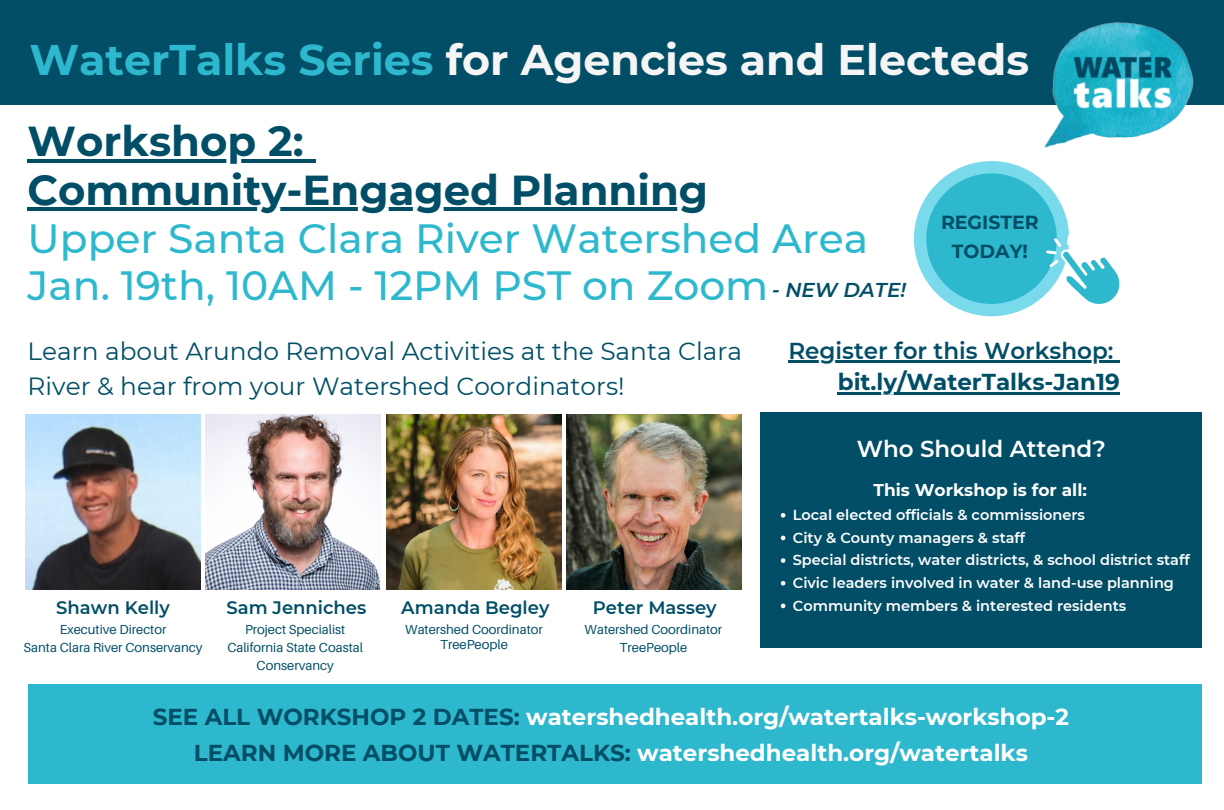
<style>
.page{position:relative;width:1224px;height:810px;background:#014e66}
.page>*{position:absolute;margin:0;border:0;box-sizing:border-box;transform-origin:0 0}
.t1{font:700 42.8px "Montserrat";color:#f6f5f5}
.t2{font:700 41.8px/48.8px "Montserrat";color:#014e66}
.t3{font:500 40.8px/47.2px "Montserrat";color:#2db8ce}
.t4{font:24.8px/34.5px "Montserrat";color:#014e66}
.t5{font:700 23px/36px "Montserrat";color:#fff;text-align:center}
.t6{font:600 23px "Montserrat";color:#014e66}
.t7{font:700 23px "Montserrat";color:#014e66}
.t8{font:600 23px "Montserrat";color:#fff}
.t9{font:italic 600 20px "Montserrat";color:#014e66}
.t10{font:700 18.9px/29.2px "Montserrat";color:#014e66;text-align:center}
.t11{font:600 18px "Montserrat";color:#014e66}
.t12{font:700 17px "Montserrat";color:#fff}
.t13{font:600 14.5px/22.7px "Montserrat";color:#fff}
.t14{font:13.1px/18px "Aileron";color:#014e66;text-align:center}
.s1{color:#2db8ce}
.s2{color:#014e66}
</style>
<div class="page">
<div style="left:0;top:105px;width:1224px;height:705px;background:#fff"></div>
<div style="left:761px;top:412px;width:441px;height:236px;background:#014e66"></div>
<img style="left:1044px;top:22px;width:150px;height:126px">
<hr style="left:28px;top:159px;width:276px;height:3px;background:#014e66">
<svg style="left:304px;top:159px;width:12px;height:3px"></svg>
<svg style="left:28px;top:207px;width:680px;height:4px;background:#2b6b7f"></svg>
<div style="left:28px;top:684px;width:1174px;height:100px;background:#2db8ce"></div>
<img style="left:26px;top:414px;width:175px;height:175px">
<div style="left:914px;top:161px;width:155px;height:155px;background:#79daeb;border-radius:50%"></div>
<div style="left:926px;top:173px;width:131px;height:131px;background:#2db8ce;border-radius:50%"></div>
<svg style="left:1045px;top:232px;width:75px;height:72px"></svg>
<svg style="left:781px;top:513px;width:4px;height:5px"></svg>
<svg style="left:781px;top:536px;width:4px;height:4px"></svg>
<svg style="left:781px;top:558px;width:4px;height:5px"></svg>
<svg style="left:781px;top:581px;width:4px;height:5px"></svg>
<svg style="left:781px;top:604px;width:4px;height:4px"></svg>
<img style="left:386px;top:414px;width:175px;height:175px">
<img style="left:566px;top:414px;width:175px;height:175px">
<hr style="left:788px;top:360px;width:325px;height:3px;background:#014e66">
<svg style="left:1113px;top:360px;width:7px;height:3px"></svg>
<hr style="left:838px;top:392px;width:267px;height:2px;background:#014e66">
<svg style="left:1105px;top:392px;width:15px;height:2px"></svg>
<img style="left:206px;top:414px;width:175px;height:175px">
<h1 class="t1" style="left:30px;top:33px;width:1001px"><span class="s1">WaterTalks Series</span> for Agencies and Electeds</h1>
<h2 class="t2" style="left:28px;top:117px;width:682px">Workshop 2:<br>Community-Engaged Planning</h2>
<h3 class="t3" style="left:28px;top:215px;width:842px">Upper Santa Clara River Watershed Area<br>Jan. 19th, 10AM - 12PM PST on Zoom</h3>
<h3 class="t4" style="left:28px;top:334px;width:716px">Learn about Arundo Removal Activities at the Santa Clara<br>River &amp; hear from your Watershed Coordinators!</h3>
<h3 class="t10" style="left:941px;top:208px;width:99px">REGISTER<br>TODAY!</h3>
<h3 class="t9" style="left:772px;top:277px;width:135px">- NEW DATE!</h3>
<h3 class="t6" style="left:788px;top:337px;width:326px">Register for this Workshop:</h3>
<h3 class="t7" style="left:838px;top:368px;width:284px">bit.ly/WaterTalks-Jan19</h3>
<h3 class="t8" style="left:857px;top:435px;width:251px">Who Should Attend?</h3>
<p class="t11" style="left:56px;top:597px;width:115px">Shawn Kelly</p>
<p class="t14" style="left:24px;top:620px;width:180px">Executive Director<br>Santa Clara River Conservancy</p>
<p class="t11" style="left:226px;top:597px;width:141px">Sam Jenniches</p>
<p class="t14" style="left:227px;top:620px;width:137px">Project Specialist<br>California State Coastal<br>Conservancy</p>
<p class="t11" style="left:401px;top:597px;width:150px">Amanda Begley</p>
<p class="t14" style="left:405px;top:621px;width:139px;line-height:15.6px">Watershed Coordinator<br>TreePeople</p>
<p class="t11" style="left:593px;top:597px;width:125px">Peter Massey</p>
<p class="t14" style="left:585px;top:620px;width:139px">Watershed Coordinator<br>TreePeople</p>
<p class="t12" style="left:874px;top:479px;width:215px">This Workshop is for all:</p>
<p class="t13" style="left:793px;top:504px;width:398px">Local elected officials &amp; commissioners<br>City &amp; County managers &amp; staff<br>Special districts, water districts, &amp; school district staff Civic leaders involved in water &amp; land-use planning Community members &amp; interested residents</p>
<h3 class="t5" style="left:153px;top:698px;width:918px"><span class="s2">SEE ALL WORKSHOP 2 DATES:</span> watershedhealth.org/watertalks-workshop-2<br><span class="s2">LEARN MORE ABOUT WATERTALKS:</span> watershedhealth.org/watertalks</h3>
</div>
